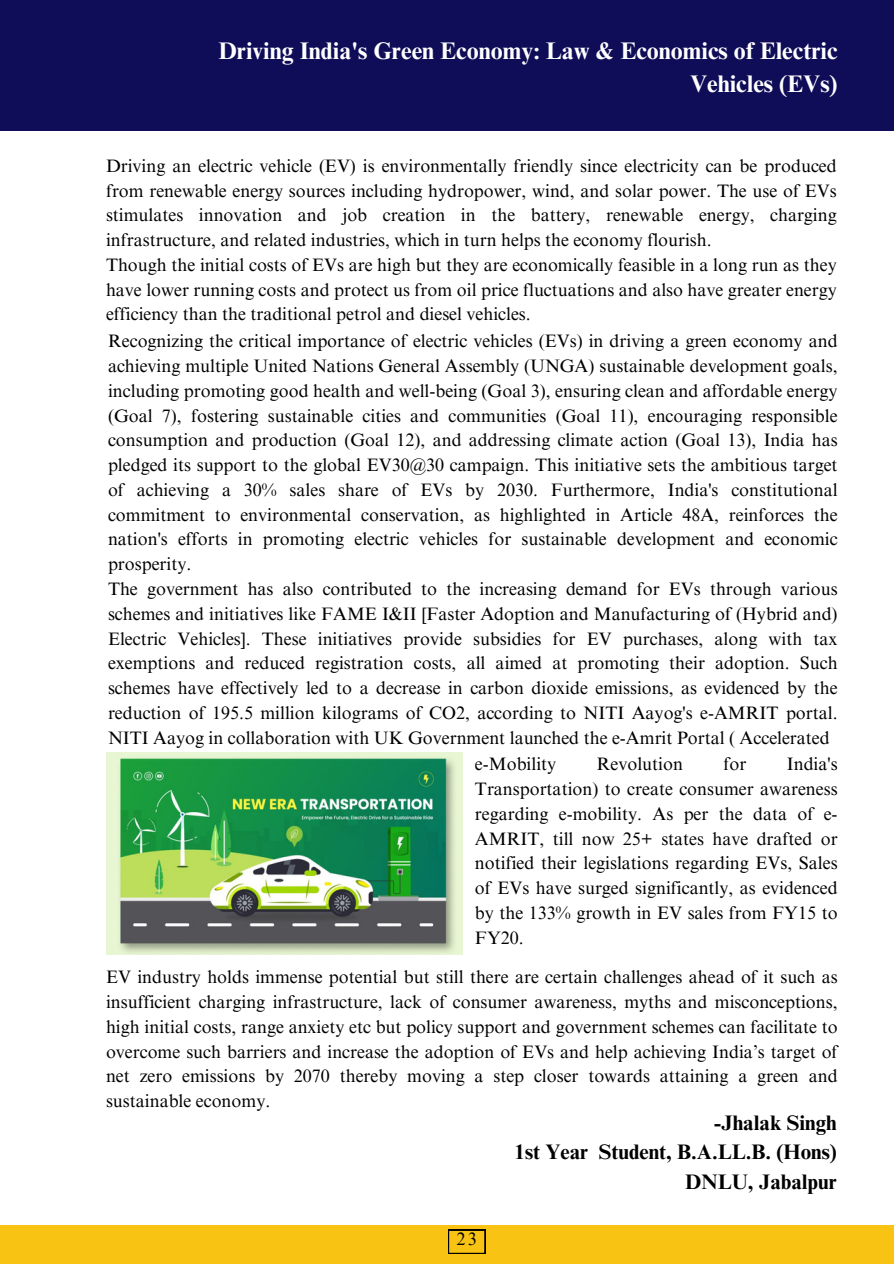
<style>
.page{position:relative;width:894px;height:1264px;background:#fff}
.page>*{position:absolute;margin:0;border:0;box-sizing:border-box;transform-origin:0 0}
.t1{font:700 24px/32.7px "Times NRMT Pro";color:#fff;text-align:right}
.t2{font:700 21px/29.2px "Times NRMT Pro";color:#000;text-align:right}
.t3{font:18px/24.8px "Times NRMT Pro";color:#000;text-align:justify}
</style>
<div class="page">
<div style="left:0;top:0;width:893px;height:130px;background:#0f0c58"></div>
<img style="left:106px;top:752px;width:357px;height:202px">
<div style="left:0;top:1225px;width:893px;height:38px;background:#f9c314"></div>
<svg style="left:448px;top:1229px;width:38px;height:25px"></svg>
<p class="t1" style="left:218px;top:38px;width:620px">Driving India's Green Economy: Law &amp; Economics of Electric<br>Vehicles (EVs)</p>
<h1 class="t3" style="left:106px;top:156px;width:732px">Driving an electric vehicle (EV) is environmentally friendly since electricity can be produced from renewable energy sources including hydropower, wind, and solar power. The use of EVs stimulates innovation and job creation in the battery, renewable energy, charging infrastructure, and related industries, which in turn helps the economy flourish.</h1>
<p class="t3" style="left:106px;top:255px;width:732px">Though the initial costs of EVs are high but they are economically feasible in a long run as they have lower running costs and protect us from oil price fluctuations and also have greater energy efficiency than the traditional petrol and diesel vehicles.</p>
<p class="t3" style="left:108px;top:331px;width:730px">Recognizing the critical importance of electric vehicles (EVs) in driving a green economy and achieving multiple United Nations General Assembly (UNGA) sustainable development goals, including promoting good health and well-being (Goal 3), ensuring clean and affordable energy (Goal 7), fostering sustainable cities and communities (Goal 11), encouraging responsible consumption and production (Goal 12), and addressing climate action (Goal 13), India has pledged its support to the global EV30@30 campaign. This initiative sets the ambitious target of achieving a 30% sales share of EVs by 2030. Furthermore, India's constitutional commitment to environmental conservation, as highlighted in Article 48A, reinforces the nation's efforts in promoting electric vehicles for sustainable development and economic prosperity.</p>
<p class="t3" style="left:108px;top:578px;width:730px">The government has also contributed to the increasing demand for EVs through various schemes and initiatives like FAME I&amp;II [Faster Adoption and Manufacturing of (Hybrid and)<br>Electric Vehicles]. These initiatives provide subsidies for EV purchases, along with tax exemptions and reduced registration costs, all aimed at promoting their adoption. Such schemes have effectively led to a decrease in carbon dioxide emissions, as evidenced by the reduction of 195.5 million kilograms of CO2, according to NITI Aayog's e-AMRIT portal.<br>NITI Aayog in collaboration with UK Government launched the e-Amrit Portal ( Accelerated</p>
<p class="t3" style="left:475px;top:754px;width:364px;text-indent:312px">India's Transportation) to create consumer awareness regarding e-mobility. As per the data of e-AMRIT, till now 25+ states have drafted or notified their legislations regarding EVs, Sales of EVs have surged significantly, as evidenced by the 133% growth in EV sales from FY15 to FY20.</p>
<p class="t3" style="left:106px;top:967px;width:732px">EV industry holds immense potential but still there are certain challenges ahead of it such as insufficient charging infrastructure, lack of consumer awareness, myths and misconceptions, high initial costs, range anxiety etc but policy support and government schemes can facilitate to overcome such barriers and increase the adoption of EVs and help achieving India’s target of net zero emissions by 2070 thereby moving a step closer towards attaining a green and sustainable economy.</p>
<h2 class="t2" style="left:514px;top:1110px;width:323px">-Jhalak Singh<br>1st Year Student, B.A.LL.B. (Hons)<br>DNLU, Jabalpur</h2>
<p class="t3" style="left:456px;top:1228px;width:22px">23</p>
<p class="t3" style="left:475px;top:754px;width:83px">e-Mobility</p>
<p class="t3" style="left:596px;top:754px;width:88px">Revolution</p>
<p class="t3" style="left:723px;top:754px;width:24px">for</p>
</div>
